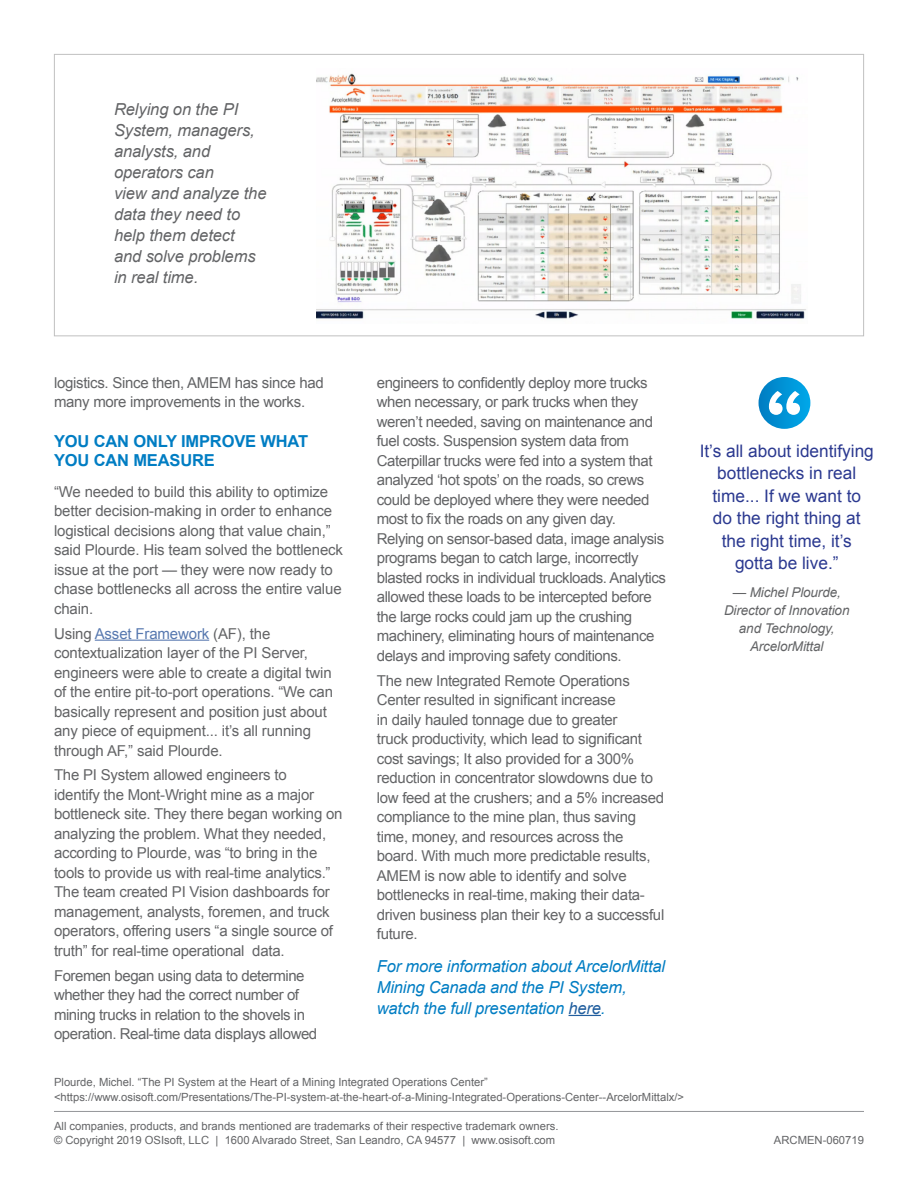
<style>
.page{position:relative;width:918px;height:1188px;background:#fff}
.page>*{position:absolute;margin:0;border:0;box-sizing:border-box;transform-origin:0 0}
.t1{font:17.25px/22.5px "Arial";color:#2b3990;text-align:center}
.t2{font:italic 16.5px/21px "Arial";letter-spacing:-.005em;color:#636466}
.t3{font:italic 16.5px/21px "Arial";letter-spacing:-.01em;color:#007dc3}
.t4{font:700 16.5px/19.5px "Arial";letter-spacing:-.01em;color:#007dc3}
.t5{font:15px/19.5px "Arial";letter-spacing:-.02em;color:#636466}
.t6{font:italic 13.5px/18px "Arial";letter-spacing:-.01em;color:#636466;text-align:center}
.t7{font:11.25px/15px "Arial";color:#636466}
.s1{color:#5879b0}
.s2{color:#215e9e}
.s3{font-style:normal}
</style>
<div class="page">
<hr style="left:95px;top:640px;width:114px;height:1px;background:#5879b0">
<hr style="left:569px;top:1015px;width:32px;height:1px;background:#215e9e">
<hr style="left:54px;top:1111px;width:810px;height:1px;background:#939598">
<svg style="left:759px;top:377px;width:51px;height:52px"></svg>
<svg style="left:769px;top:391px;width:31px;height:24px"></svg>
<img style="left:316px;top:73px;width:490px;height:246px">
<p class="t2" style="left:114px;top:99px;width:154px">Relying on the PI<br>System, managers, analysts, and operators can<br>view and analyze the data they need to help them detect<br>and solve problems in real time.</p>
<p class="t5" style="left:54px;top:373px;width:271px">logistics. Since then, AMEM has since had many more improvements in the works.</p>
<p class="t4" style="left:54px;top:432px;width:256px">YOU CAN ONLY IMPROVE WHAT<br>YOU CAN MEASURE</p>
<p class="t5" style="left:54px;top:482px;width:291px">“We needed to build this ability to optimize better decision-making in order to enhance logistical decisions along that value chain,” said Plourde. His team solved the bottleneck issue at the port — they were now ready to chase bottlenecks all across the entire value chain.</p>
<p class="t5" style="left:54px;top:624px;width:281px">Using <span class="s1">Asset Framework</span> (AF), the contextualization layer of the PI Server, engineers were able to create a digital twin of the entire pit-to-port operations. “We can basically represent and position just about any piece of equipment... it’s all running through AF,” said Plourde.</p>
<p class="t5" style="left:54px;top:766px;width:290px">The PI System allowed engineers to<br>identify the Mont-Wright mine as a major bottleneck site. They there began working on analyzing the problem. What they needed, according to Plourde, was “to bring in the tools to provide us with real-time analytics.” The team created PI Vision dashboards for management, analysts, foremen, and truck operators, offering users “a single source of truth” for real-time operational data.</p>
<p class="t5" style="left:54px;top:966px;width:265px">Foremen began using data to determine whether they had the correct number of mining trucks in relation to the shovels in operation. Real-time data displays allowed</p>
<p class="t5" style="left:377px;top:373px;width:291px">engineers to confidently deploy more trucks when necessary, or park trucks when they weren’t needed, saving on maintenance and fuel costs. Suspension system data from Caterpillar trucks were fed into a system that analyzed ‘hot spots’ on the roads, so crews could be deployed where they were needed most to fix the roads on any given day.<br>Relying on sensor-based data, image analysis programs began to catch large, incorrectly blasted rocks in individual truckloads. Analytics allowed these loads to be intercepted before the large rocks could jam up the crushing machinery, eliminating hours of maintenance delays and improving safety conditions.</p>
<p class="t5" style="left:377px;top:671px;width:289px">The new Integrated Remote Operations Center resulted in significant increase<br>in daily hauled tonnage due to greater<br>truck productivity, which lead to significant cost savings; It also provided for a 300% reduction in concentrator slowdowns due to low feed at the crushers; and a 5% increased compliance to the mine plan, thus saving time, money, and resources across the board. With much more predictable results, AMEM is now able to identify and solve bottlenecks in real-time,making their data&shy;driven business plan their key to a successful future.</p>
<p class="t3" style="left:377px;top:956px;width:290px">For more information about ArcelorMittal<br>Mining Canada and the PI System, watch the full presentation <span class="s2">here</span>.</p>
<p class="t7" style="left:54px;top:1075px;width:632px">Plourde, Michel. “The PI System at the Heart of a Mining Integrated Operations Center” &lt;https://www.osisoft.com/Presentations/The-PI-system-at-the-heart-of-a-Mining-Integrated-Operations-Center--ArcelorMittalx/&gt;</p>
<p class="t7" style="left:54px;top:1118px;width:506px">All companies, products, and brands mentioned are trademarks of their respective trademark owners. © Copyright 2019 OSIsoft, LLC | 1600 Alvarado Street, San Leandro, CA 94577 | www.osisoft.com</p>
<p class="t1" style="left:700px;top:440px;width:176px">It’s all about identifying bottlenecks in real time... If we want to<br>do the right thing at the right time, it’s<br>gotta be live.”</p>
<p class="t6" style="left:724px;top:583px;width:127px"><span class="s3">—</span> Michel Plourde,<br>Director of Innovation and Technology,<br>ArcelorMittal</p>
<p class="t7" style="left:774px;top:1132px;width:92px">ARCMEN-060719</p>
</div>
